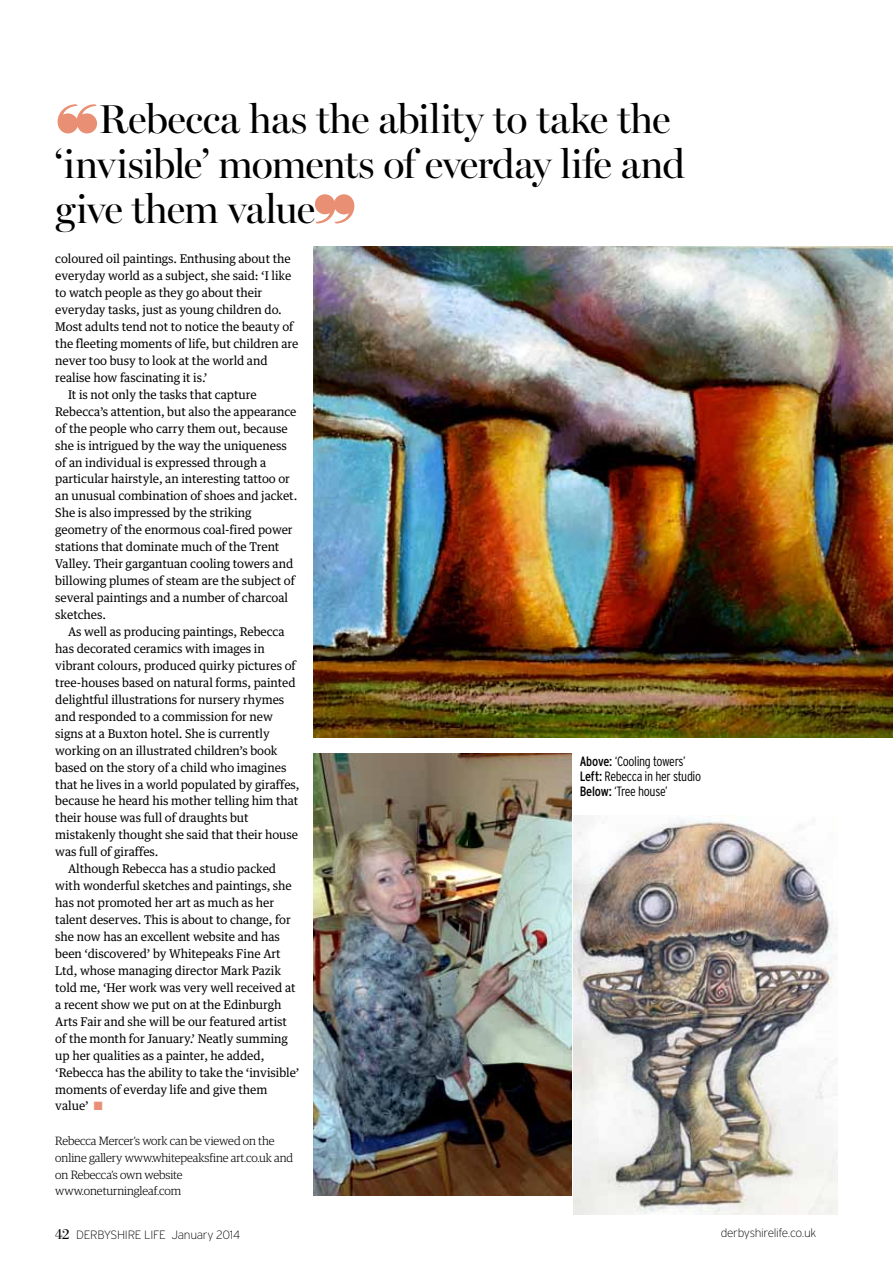
<style>
.page{position:relative;width:893px;height:1263px;background:#fff}
.page>*{position:absolute;margin:0;border:0;box-sizing:border-box;transform-origin:0 0}
.t1{font:40.5px/45px "Miller Banner";letter-spacing:-.025em;color:#000}
.t2{font:300 condensed 13.5px/15px "Interstate";letter-spacing:-.025em;color:#000}
.t3{font:12px "Guardian Text Egyp";letter-spacing:-.005em;color:#000}
.t4{font:300 12px/17px "Guardian Egyp";letter-spacing:-.005em;color:#000}
.t5{font:200 12px "Interstate";letter-spacing:-.025em;color:#000}
.s1{color:#e98f73}
.s2{font-weight:400}
.s3{font-family:"Bodoni";font-weight:400;font-size:15px}
</style>
<div class="page">
<img style="left:314px;top:246px;width:579px;height:492px">
<img style="left:573px;top:816px;width:265px;height:398px">
<img style="left:314px;top:753px;width:258px;height:442px">
<h1 class="t1" style="left:55px;top:96px;width:631px;text-indent:43px">Rebecca has the ability to take the ‘invisible’ moments of everday life and give them value</h1>
<p class="t3" style="left:55px;top:249px;width:237px">coloured oil paintings. Enthusing about the</p>
<p class="t3" style="left:55px;top:266px;width:238px">everyday world as a subject, she said: ‘I like</p>
<p class="t3" style="left:55px;top:283px;width:209px">to watch people as they go about their</p>
<p class="t3" style="left:55px;top:300px;width:228px">everyday tasks, just as young children do.</p>
<p class="t3" style="left:55px;top:317px;width:240px">Most adults tend not to notice the beauty of</p>
<p class="t3" style="left:55px;top:334px;width:245px">the fleeting moments of life, but children are</p>
<p class="t3" style="left:55px;top:350px;width:214px">never too busy to look at the world and</p>
<p class="t3" style="left:55px;top:367px;width:154px">realise how fascinating it is.’</p>
<p class="t3" style="left:68px;top:384px;width:190px">It is not only the tasks that capture</p>
<p class="t3" style="left:55px;top:401px;width:243px">Rebecca’s attention, but also the appearance</p>
<p class="t3" style="left:55px;top:418px;width:234px">of the people who carry them out, because</p>
<p class="t3" style="left:55px;top:435px;width:233px">she is intrigued by the way the uniqueness</p>
<p class="t3" style="left:55px;top:452px;width:212px">of an individual is expressed through a</p>
<p class="t3" style="left:55px;top:469px;width:236px">particular hairstyle, an interesting tattoo or</p>
<p class="t3" style="left:55px;top:486px;width:244px">an unusual combination of shoes and jacket.</p>
<p class="t3" style="left:55px;top:503px;width:198px">She is also impressed by the striking</p>
<p class="t3" style="left:55px;top:520px;width:239px">geometry of the enormous coal-fired power</p>
<p class="t3" style="left:55px;top:537px;width:226px">stations that dominate much of the Trent</p>
<p class="t3" style="left:55px;top:554px;width:240px">Valley. Their gargantuan cooling towers and</p>
<p class="t3" style="left:55px;top:571px;width:241px">billowing plumes of steam are the subject of</p>
<p class="t3" style="left:55px;top:588px;width:234px">several paintings and a number of charcoal</p>
<p class="t3" style="left:55px;top:605px;width:52px">sketches.</p>
<p class="t3" style="left:68px;top:622px;width:218px">As well as producing paintings, Rebecca</p>
<p class="t3" style="left:55px;top:639px;width:211px">has decorated ceramics with images in</p>
<p class="t3" style="left:55px;top:655px;width:242px">vibrant colours, produced quirky pictures of</p>
<p class="t3" style="left:55px;top:672px;width:242px">tree-houses based on natural forms, painted</p>
<p class="t3" style="left:55px;top:689px;width:231px">delightful illustrations for nursery rhymes</p>
<p class="t3" style="left:55px;top:706px;width:219px">and responded to a commission for new</p>
<p class="t3" style="left:55px;top:723px;width:216px">signs at a Buxton hotel. She is currently</p>
<p class="t3" style="left:55px;top:740px;width:224px">working on an illustrated children’s book</p>
<p class="t3" style="left:55px;top:757px;width:233px">based on the story of a child who imagines</p>
<p class="t3" style="left:55px;top:774px;width:246px">that he lives in a world populated by giraffes,</p>
<p class="t3" style="left:55px;top:791px;width:245px">because he heard his mother telling him that</p>
<p class="t3" style="left:55px;top:808px;width:195px">their house was full of draughts but</p>
<p class="t3" style="left:55px;top:825px;width:244px">mistakenly thought she said that their house</p>
<p class="t3" style="left:55px;top:842px;width:105px">was full of giraffes.</p>
<p class="t3" style="left:68px;top:859px;width:210px">Although Rebecca has a studio packed</p>
<p class="t3" style="left:55px;top:876px;width:238px">with wonderful sketches and paintings, she</p>
<p class="t3" style="left:55px;top:893px;width:220px">has not promoted her art as much as her</p>
<p class="t3" style="left:55px;top:910px;width:237px">talent deserves. This is about to change, for</p>
<p class="t3" style="left:55px;top:927px;width:226px">she now has an excellent website and has</p>
<p class="t3" style="left:55px;top:944px;width:227px">been ‘discovered’ by Whitepeaks Fine Art</p>
<p class="t3" style="left:55px;top:960px;width:227px">Ltd, whose managing director Mark Pazik</p>
<p class="t3" style="left:55px;top:977px;width:242px">told me, ‘Her work was very well received at</p>
<p class="t3" style="left:55px;top:994px;width:228px">a recent show we put on at the Edinburgh</p>
<p class="t3" style="left:55px;top:1011px;width:233px">Arts Fair and she will be our featured artist</p>
<p class="t3" style="left:55px;top:1028px;width:234px">of the month for January.’ Neatly summing</p>
<p class="t3" style="left:55px;top:1045px;width:211px">up her qualities as a painter, he added,</p>
<p class="t3" style="left:55px;top:1062px;width:246px">‘Rebecca has the ability to take the ‘invisible’</p>
<p class="t3" style="left:55px;top:1079px;width:214px">moments of everday life and give them</p>
<p class="t3" style="left:55px;top:1096px;width:49px">value’ <span class="s1">■</span></p>
<p class="t4" style="left:55px;top:1131px;width:240px">Rebecca Mercer’s work can be viewed on the online gallery www.whitepeaksfine art.co.uk and on Rebecca’s own website www.oneturningleaf.com</p>
<p class="t2" style="left:580px;top:753px;width:123px"><span class="s2">Above:</span> ‘Cooling towers’<br><span class="s2">Left:</span> Rebecca in her studio<br><span class="s2">Below:</span> ‘Tree house’</p>
<p class="t5" style="left:55px;top:1228px;width:187px"><span class="s3">42</span> DERBYSHIRE LIFE January 2014</p>
<p class="t5" style="left:721px;top:1226px;width:97px">derbyshirelife.co.uk</p>
</div>
